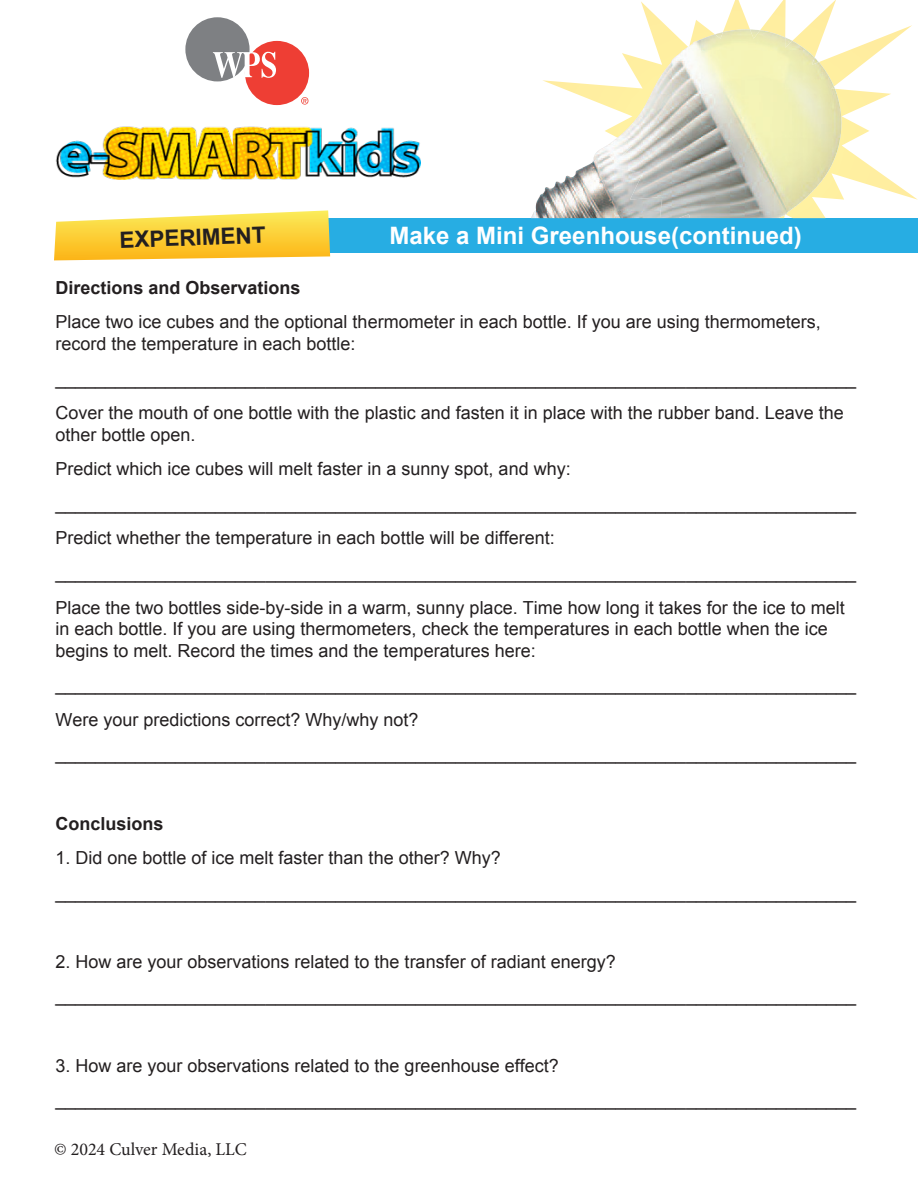
<style>
.page{position:relative;width:918px;height:1188px;background:#fff}
.page>*{position:absolute;margin:0;border:0;box-sizing:border-box;transform-origin:0 0}
.t1{font:700 24px "Arial";color:#fff}
.t2{font:700 22.5px "Arial";color:#231f20}
.t3{font:18px/21.6px "Arial";color:#231f20}
.t4{font:700 18px "Arial";color:#231f20}
.t5{font:18px "Minion Pro";color:#231f20}
</style>
<div class="page">
<img style="left:55px;top:126px;width:365px;height:54px">
<div style="left:282px;top:218px;width:636px;height:35px;background:#27ade3"></div>
<svg style="left:54px;top:210px;width:276px;height:50px;background:#fcd555"></svg>
<img style="left:542px;top:25px;width:376px;height:175px">
<img style="left:542px;top:0;width:294px;height:138px">
<img style="left:554px;top:29px;width:281px;height:157px">
<img style="left:654px;top:29px;width:95px;height:59px">
<svg style="left:301px;top:97px;width:7px;height:8px"></svg>
<div style="left:245px;top:41px;width:64px;height:64px;background:#ee3e34;border-radius:50%"></div>
<div style="left:185px;top:17px;width:65px;height:64px;background:#7e8083;border-radius:50%"></div>
<svg style="left:213px;top:52px;width:63px;height:26px"></svg>
<p class="t2" style="left:119px;top:225px;width:148px;rotate:-2deg">EXPERIMENT</p>
<p class="t1" style="left:390px;top:220px;width:414px">Make a Mini Greenhouse(continued)</p>
<p class="t4" style="left:56px;top:276px;width:247px">Directions and Observations</p>
<p class="t3" style="left:56px;top:312px;width:767px">Place two ice cubes and the optional thermometer in each bottle. If you are using thermometers, record the temperature in each bottle:</p>
<p class="t3" style="left:56px;top:368px;width:802px">________________________________________________________________________________</p>
<p class="t3" style="left:56px;top:402px;width:790px">Cover the mouth of one bottle with the plastic and fasten it in place with the rubber band. Leave the other bottle open.</p>
<p class="t3" style="left:56px;top:458px;width:517px">Predict which ice cubes will melt faster in a sunny spot, and why:</p>
<p class="t3" style="left:56px;top:493px;width:802px">________________________________________________________________________________</p>
<p class="t3" style="left:56px;top:528px;width:501px">Predict whether the temperature in each bottle will be different:</p>
<p class="t3" style="left:56px;top:562px;width:802px">________________________________________________________________________________</p>
<p class="t3" style="left:56px;top:597px;width:791px">Place the two bottles side-by-side in a warm, sunny place. Time how long it takes for the ice to melt in each bottle. If you are using thermometers, check the temperatures in each bottle when the ice begins to melt. Record the times and the temperatures here:</p>
<p class="t3" style="left:56px;top:674px;width:802px">________________________________________________________________________________</p>
<p class="t3" style="left:56px;top:709px;width:365px">Were your predictions correct? Why/why not?</p>
<p class="t3" style="left:56px;top:744px;width:802px">________________________________________________________________________________</p>
<p class="t4" style="left:56px;top:811px;width:110px">Conclusions</p>
<p class="t3" style="left:56px;top:847px;width:447px">1. Did one bottle of ice melt faster than the other? Why?</p>
<p class="t3" style="left:56px;top:882px;width:802px">________________________________________________________________________________</p>
<p class="t3" style="left:56px;top:951px;width:562px">2. How are your observations related to the transfer of radiant energy?</p>
<p class="t3" style="left:56px;top:985px;width:802px">________________________________________________________________________________</p>
<p class="t3" style="left:56px;top:1055px;width:505px">3. How are your observations related to the greenhouse effect?</p>
<p class="t3" style="left:56px;top:1089px;width:802px">________________________________________________________________________________</p>
<p class="t5" style="left:54px;top:1137px;width:194px">© 2024 Culver Media, LLC</p>
</div>
